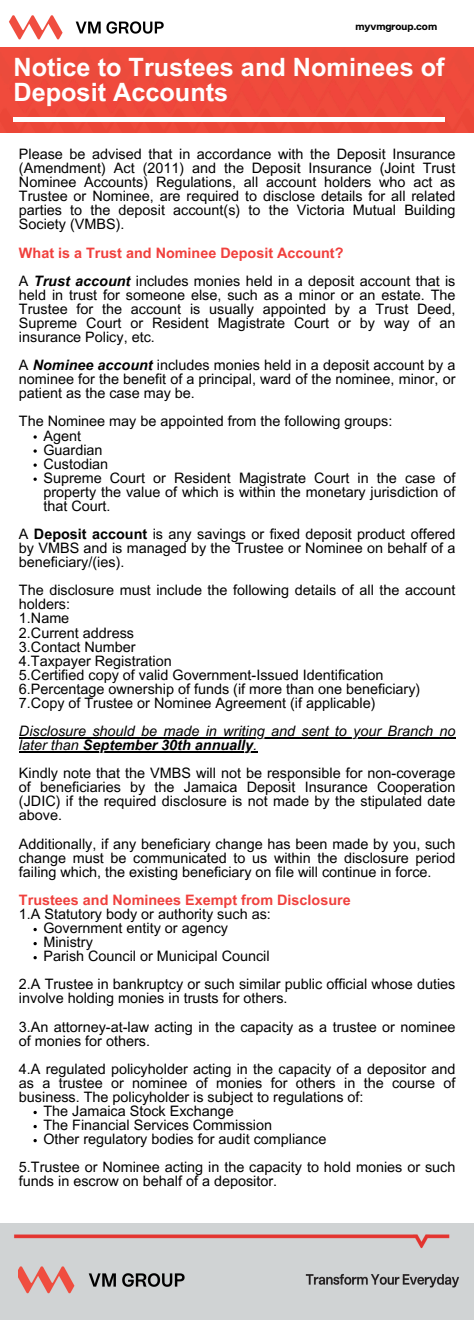
<style>
.page{position:relative;width:474px;height:1320px;background:#fff}
.page>*{position:absolute;margin:0;border:0;box-sizing:border-box;transform-origin:0 0}
.t1{font:700 25.25px/24.9px "Arial MT Pro";color:#fff}
.t2{font:14.38px/14.1px "Arial MT Pro";color:#000}
.t3{font:italic 14.38px/14.1px "Arial MT Pro";color:#000}
.t4{font:700 14.38px "Arial MT Pro";color:#f0403d}
.t5{font:800 9.81px "Studio Pro";color:#000}
.s1{font-weight:700;font-style:italic}
.s2{font-weight:700}
.s3{font-weight:700;color:#f0403d}
</style>
<div class="page">
<img style="left:9px;top:15px;width:155px;height:25px">
<div style="left:0;top:47px;width:473px;height:86px;background:#ef4b3c"></div>
<div style="left:13px;top:116px;width:432px;height:5px;background:#fff"></div>
<svg style="left:33px;top:477px;width:4px;height:4px"></svg>
<hr style="left:19px;top:736px;width:436px;height:2px;background:#000">
<hr style="left:19px;top:751px;width:64px;height:1px;background:#000">
<hr style="left:83px;top:751px;width:170px;height:1px;background:#000">
<svg style="left:33px;top:927px;width:4px;height:4px"></svg>
<svg style="left:33px;top:942px;width:4px;height:3px"></svg>
<svg style="left:33px;top:956px;width:4px;height:3px"></svg>
<div style="left:0;top:1222px;width:473px;height:97px;background:#d0d3d4"></div>
<img style="left:19px;top:1266px;width:166px;height:27px">
<img style="left:14px;top:1234px;width:436px;height:15px">
<img style="left:305px;top:1274px;width:154px;height:13px">
<p class="t5" style="left:355px;top:20px;width:83px">myvmgroup.com</p>
<p class="t1" style="left:13px;top:58px;width:432px">Notice to Trustees and Nominees of<br>Deposit Accounts</p>
<p class="t2" style="left:19px;top:149px;width:438px;text-align:justify">Please be advised that in accordance with the Deposit Insurance (Amendment) Act (2011) and the Deposit Insurance (Joint Trust Nominee Accounts) Regulations, all account holders who act as Trustee or Nominee, are required to disclose details for all related parties to the deposit account(s) to the Victoria Mutual Building Society (VMBS).</p>
<p class="t4" style="left:19px;top:247px;width:326px">What is a Trust and Nominee Deposit Account?</p>
<p class="t2" style="left:19px;top:275px;width:438px;text-align:justify">A <span class="s1">Trust account</span> includes monies held in a deposit account that is held in trust for someone else, such as a minor or an estate. The Trustee for the account is usually appointed by a Trust Deed, Supreme Court or Resident Magistrate Court or by way of an insurance Policy, etc.</p>
<h1 class="t2" style="left:19px;top:360px;width:438px;text-align:justify">A <span class="s1">Nominee account</span> includes monies held in a deposit account by a nominee for the benefit of a principal, ward of the nominee, minor, or patient as the case may be.</h1>
<h3 class="t2" style="left:19px;top:416px;width:374px">The Nominee may be appointed from the following groups:</h3>
<h2 class="t2" style="left:43px;top:430px;width:39px">Agent</h2>
<h3 class="t2" style="left:43px;top:444px;width:61px">Guardian</h3>
<h3 class="t2" style="left:43px;top:458px;width:66px">Custodian</h3>
<h3 class="t2" style="left:43px;top:472px;width:413px;text-align:justify">Supreme Court or Resident Magistrate Court in the case of property the value of which is within the monetary jurisdiction of that Court.</h3>
<p class="t2" style="left:19px;top:528px;width:438px;text-align:justify">A <span class="s2">Deposit account</span> is any savings or fixed deposit product offered by VMBS and is managed by the Trustee or Nominee on behalf of a beneficiary/(ies).</p>
<p class="t2" style="left:19px;top:585px;width:438px">The disclosure must include the following details of all the account holders:<br>1.Name<br>2.Current address<br>3.Contact Number<br>4.Taxpayer Registration<br>5.Certified copy of valid Government-Issued Identification 6.Percentage ownership of funds (if more than one beneficiary)<br>7.Copy of Trustee or Nominee Agreement (if applicable)</p>
<p class="t3" style="left:19px;top:725px;width:438px">Disclosure should be made in writing and sent to your Branch no later than <span class="s2">September 30th annually</span>.</p>
<p class="t2" style="left:19px;top:767px;width:438px">Kindly note that the VMBS will not be responsible for non-coverage of beneficiaries by the Jamaica Deposit Insurance Cooperation</p>
<h3 class="t2" style="left:19px;top:796px;width:438px">(JDIC) if the required disclosure is not made by the stipulated date above.</h3>
<h3 class="t2" style="left:19px;top:838px;width:438px">Additionally, if any beneficiary change has been made by you, such change must be communicated to us within the disclosure period</h3>
<h3 class="t2" style="left:19px;top:859px;width:414px;line-height:28.1px">failing which, the existing beneficiary on file will continue in force.<br><span class="s3">Trustees and Nominees Exempt from Disclosure</span></h3>
<h3 class="t2" style="left:19px;top:908px;width:253px">1.A Statutory body or authority such as:</h3>
<h3 class="t2" style="left:43px;top:922px;width:186px">Government entity or agency</h3>
<h3 class="t2" style="left:43px;top:936px;width:51px">Ministry</h3>
<h3 class="t2" style="left:43px;top:950px;width:227px">Parish Council or Municipal Council</h3>
<h3 class="t2" style="left:19px;top:978px;width:438px">2.A Trustee in bankruptcy or such similar public official whose duties involve holding monies in trusts for others.</h3>
<p class="t2" style="left:19px;top:1021px;width:438px">3.An attorney-at-law acting in the capacity as a trustee or nominee of monies for others.</p>
<p class="t2" style="left:19px;top:1063px;width:438px;text-align:justify">4.A regulated policyholder acting in the capacity of a depositor and as a trustee or nominee of monies for others in the course of business. The policyholder is subject to regulations of:</p>
<p class="t2" style="left:43px;top:1105px;width:192px">The Jamaica Stock Exchange</p>
<h3 class="t2" style="left:43px;top:1119px;width:230px">The Financial Services Commission</h3>
<h3 class="t2" style="left:43px;top:1133px;width:284px">Other regulatory bodies for audit compliance</h3>
<h3 class="t2" style="left:19px;top:1161px;width:438px">5.Trustee or Nominee acting in the capacity to hold monies or such funds in escrow on behalf of a depositor.</h3>
</div>
